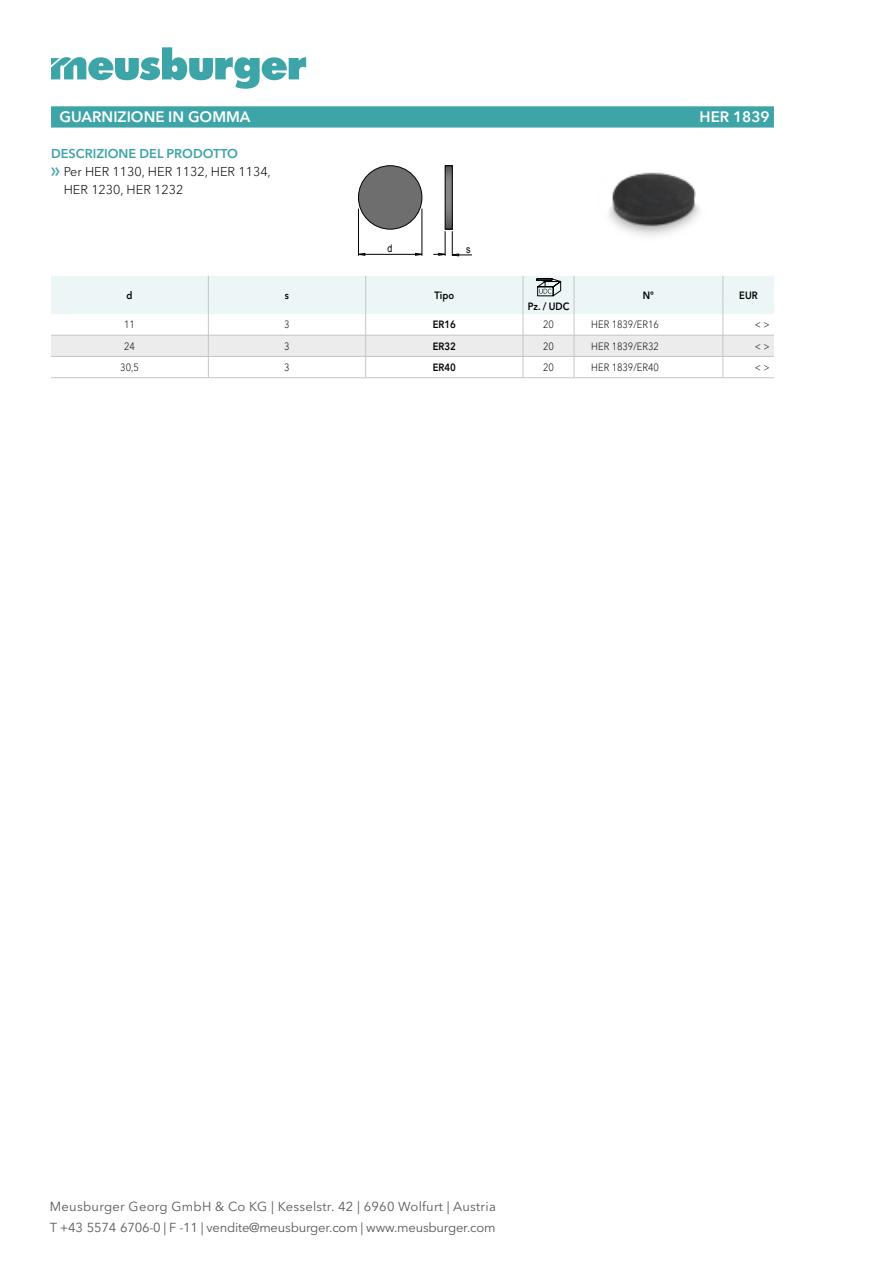
<style>
.page{position:relative;width:893px;height:1263px;background:#fff}
.page>*{position:absolute;margin:0;border:0;box-sizing:border-box;transform-origin:0 0}
.t1{font:600 15px "Avenir Next W1 G";color:#fff}
.t2{font:12.9px/20.7px "Avenir Next W1 G";letter-spacing:-.005em;color:#585857}
.t3{font:300 12.75px "Avenir Next W1 G";color:#000}
.t4{font:600 12.75px "Avenir Next W1 G";color:#3da4a8}
.t5{font:300 10.5px "Avenir Next W1 G";color:#000;scale:.9 1}
.t6{font:600 10.5px "Avenir Next W1 G";color:#000;scale:.9 1}
.t7{font:10.5px "Arial";color:#000;scale:.85 1}
.s1{font-family:"Meusburger Sonderzeichen";font-weight:400;color:#3da4a8}
</style>
<div class="page">
<svg style="left:51px;top:47px;width:255px;height:42px"></svg>
<svg style="left:51px;top:106px;width:723px;height:22px;background:#43a7aa"></svg>
<div style="left:358px;top:166px;width:64px;height:63px;background:#6e6e6e;border-radius:50%"></div>
<div style="left:358px;top:165px;width:64px;height:64px;border:1px solid #000;border-radius:50%"></div>
<svg style="left:447px;top:167px;width:4px;height:60px"></svg>
<div style="left:445px;top:165px;width:8px;height:64px;border:1px solid #000"></div>
<svg style="left:415px;top:253px;width:7px;height:3px"></svg>
<hr style="left:358px;top:254px;width:64px;height:1px;background:#000">
<hr style="left:358px;top:209px;width:1px;height:47px;background:#000">
<svg style="left:433px;top:231px;width:13px;height:25px"></svg>
<svg style="left:452px;top:231px;width:20px;height:25px"></svg>
<hr style="left:422px;top:209px;width:1px;height:47px;background:#000">
<img style="left:608px;top:172px;width:92px;height:64px">
<hr style="left:51px;top:377px;width:157px;height:1px;background:#c4c5c5">
<hr style="left:208px;top:377px;width:158px;height:1px;background:#c4c5c5">
<hr style="left:366px;top:377px;width:157px;height:1px;background:#c4c5c5">
<hr style="left:523px;top:377px;width:51px;height:1px;background:#c4c5c5">
<hr style="left:574px;top:377px;width:149px;height:1px;background:#c4c5c5">
<hr style="left:723px;top:377px;width:51px;height:1px;background:#c4c5c5">
<svg style="left:51px;top:276px;width:723px;height:101px"></svg>
<p class="t1" style="left:60px;top:108px;width:192px">GUARNIZIONE IN GOMMA</p>
<p class="t1" style="left:700px;top:108px;width:72px">HER 1839</p>
<p class="t4" style="left:51px;top:146px;width:189px">DESCRIZIONE DEL PRODOTTO</p>
<p class="t3" style="left:51px;top:164px;width:221px"><span class="s1">f</span> Per HER 1130, HER 1132, HER 1134,</p>
<p class="t3" style="left:64px;top:182px;width:121px">HER 1230, HER 1232</p>
<p class="t7" style="left:387px;top:242px;width:7px">d</p>
<p class="t7" style="left:466px;top:242px;width:7px">s</p>
<p class="t6" style="left:127px;top:289px;width:8px">d</p>
<p class="t6" style="left:285px;top:289px;width:6px">s</p>
<p class="t6" style="left:435px;top:289px;width:23px">Tipo</p>
<p class="t6" style="left:643px;top:289px;width:14px">N°</p>
<p class="t6" style="left:739px;top:289px;width:22px">EUR</p>
<p class="t6" style="left:528px;top:300px;width:48px">Pz. / UDC</p>
<p class="t5" style="left:124px;top:318px;width:14px">11</p>
<p class="t5" style="left:284px;top:318px;width:8px">3</p>
<p class="t6" style="left:433px;top:318px;width:27px">ER16</p>
<p class="t5" style="left:543px;top:318px;width:14px">20</p>
<p class="t5" style="left:591px;top:318px;width:77px">HER 1839/ER16</p>
<p class="t5" style="left:755px;top:318px;width:18px">&lt; &gt;</p>
<p class="t5" style="left:124px;top:340px;width:14px">24</p>
<p class="t5" style="left:284px;top:340px;width:8px">3</p>
<p class="t6" style="left:433px;top:339px;width:27px">ER32</p>
<p class="t5" style="left:543px;top:340px;width:14px">20</p>
<p class="t5" style="left:591px;top:340px;width:77px">HER 1839/ER32</p>
<p class="t5" style="left:755px;top:340px;width:18px">&lt; &gt;</p>
<p class="t5" style="left:120px;top:361px;width:22px">30,5</p>
<p class="t5" style="left:284px;top:361px;width:8px">3</p>
<p class="t6" style="left:433px;top:361px;width:27px">ER40</p>
<p class="t5" style="left:543px;top:361px;width:14px">20</p>
<p class="t5" style="left:591px;top:361px;width:77px">HER 1839/ER40</p>
<p class="t5" style="left:755px;top:361px;width:18px">&lt; &gt;</p>
<p class="t2" style="left:50px;top:1196px;width:448px">Meusburger Georg GmbH &amp; Co KG | Kesselstr. 42 | 6960 Wolfurt | Austria<br>T +43 5574 6706-0 | F -11 | vendite@meusburger.com | www.meusburger.com</p>
</div>
